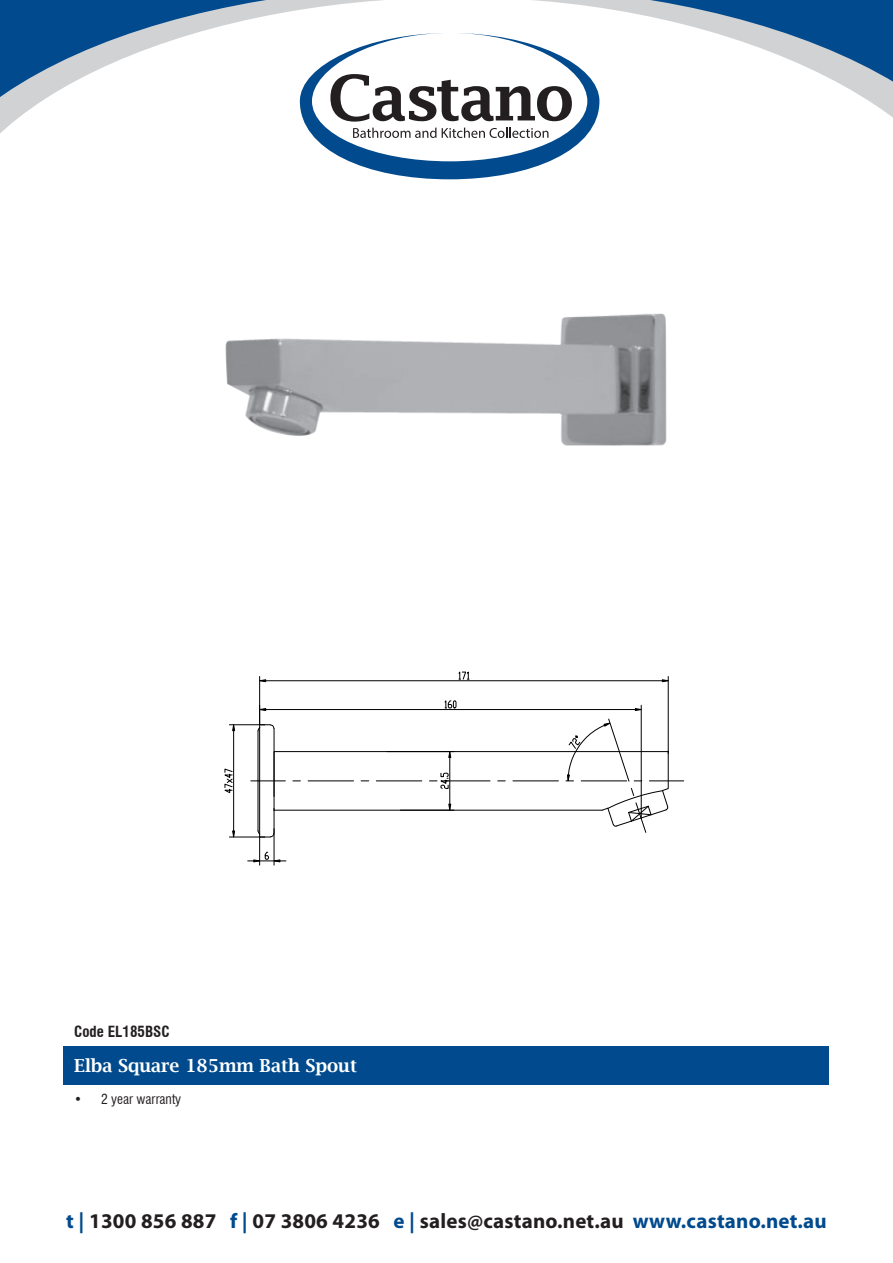
<style>
.page{position:relative;width:893px;height:1263px;background:#fff}
.page>*{position:absolute;margin:0;border:0;box-sizing:border-box;transform-origin:0 0}
.t1{font:700 21px "Myriad Pro";letter-spacing:.01em;color:#231f20}
.t2{font:600 18px "Lucida Bright";color:#fff}
.t3{font:700 condensed 15px "Swiss 721 BT";color:#231f20}
.t4{font:condensed 13.5px "Swiss 721 BT";color:#231f20}
.s1{color:#004a8d}
</style>
<div class="page">
<div style="left:64px;top:1046px;width:765px;height:38px;background:#004a8d"></div>
<svg style="left:0;top:0;width:893px;height:180px"></svg>
<svg style="left:300px;top:33px;width:299px;height:146px"></svg>
<img style="left:225px;top:313px;width:442px;height:133px">
<hr style="left:649px;top:780px;width:35px;height:1px;background:#000">
<hr style="left:229px;top:724px;width:36px;height:1px;background:#000">
<hr style="left:229px;top:837px;width:36px;height:1px;background:#000">
<hr style="left:233px;top:731px;width:1px;height:100px;background:#000">
<svg style="left:232px;top:724px;width:3px;height:7px"></svg>
<svg style="left:232px;top:830px;width:3px;height:8px"></svg>
<svg style="left:224px;top:769px;width:9px;height:24px"></svg>
<hr style="left:259px;top:676px;width:1px;height:49px;background:#000">
<hr style="left:668px;top:676px;width:1px;height:78px;background:#000">
<hr style="left:266px;top:680px;width:396px;height:1px;background:#000">
<svg style="left:259px;top:679px;width:7px;height:3px"></svg>
<svg style="left:662px;top:679px;width:7px;height:3px"></svg>
<svg style="left:458px;top:671px;width:11px;height:9px"></svg>
<svg style="left:248px;top:700px;width:421px;height:165px"></svg>
<p class="t3" style="left:74px;top:1022px;width:97px">Code EL185BSC</p>
<p class="t2" style="left:74px;top:1056px;width:284px">Elba Square 185mm Bath Spout</p>
<p class="t4" style="left:74px;top:1091px;width:109px">• 2 year warranty</p>
<p class="t1" style="left:66px;top:1207px;width:762px"><span class="s1">t |</span> 1300 856 887 <span class="s1">f |</span> 07 3806 4236 <span class="s1">e |</span> sales@castano.net.au <span class="s1">www.castano.net.au</span></p>
</div>
